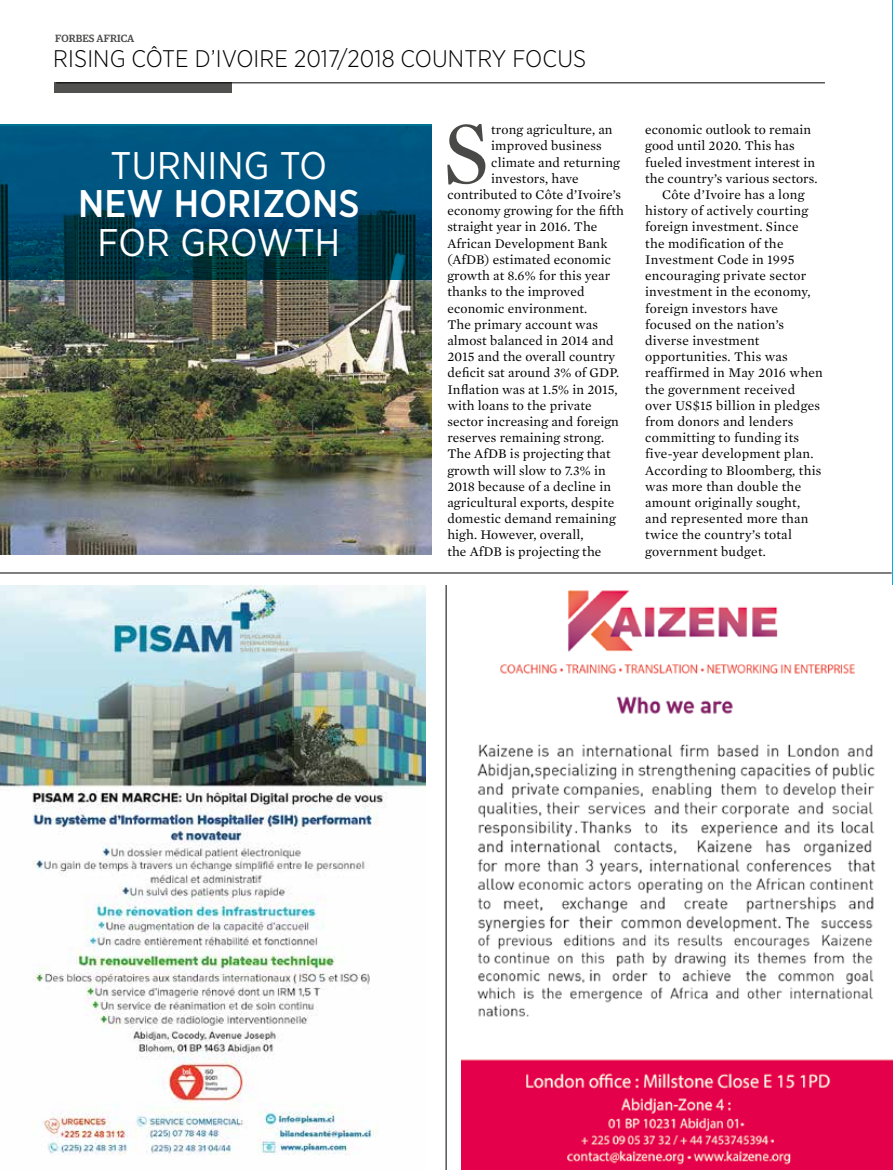
<style>
.page{position:relative;width:893px;height:1170px;background:#fff}
.page>*{position:absolute;margin:0;border:0;box-sizing:border-box;transform-origin:0 0}
.t1{font:89.85px "Mercury Text G1";color:#494948}
.t2{font:38.4px "Gotham Narrow";letter-spacing:.005em;color:#fff}
.t3{font:500 38.4px "Gotham Narrow";letter-spacing:.005em;color:#fff}
.t4{font:300 24px "Gotham Narrow";letter-spacing:.005em;color:#000}
.t5{font:13.5px "Mercury Text G1";letter-spacing:.01em;color:#000}
.t6{font:500 10.5px "Guardian Egyp";letter-spacing:.005em;color:#494948}
</style>
<div class="page">
<div style="left:54px;top:82px;width:178px;height:11px;background:#515150"></div>
<hr style="left:892px;top:0;width:1px;height:1169px;background:#00b0eb">
<hr style="left:56px;top:82px;width:769px;height:1px;background:#000">
<img style="left:0;top:585px;width:425px;height:570px">
<img style="left:461px;top:585px;width:432px;height:584px">
<img style="left:0;top:279px;width:432px;height:275px">
<hr style="left:0;top:572px;width:892px;height:1px;background:#000">
<svg style="left:0;top:124px;width:432px;height:155px;background:#00496b"></svg>
<hr style="left:446px;top:585px;width:1px;height:584px;background:#000">
<p class="t6" style="left:55px;top:30px;width:81px">FORBES AFRICA</p>
<h3 class="t4" style="left:53px;top:44px;width:534px">RISING CÔTE D’IVOIRE 2017/2018 COUNTRY FOCUS</h3>
<h2 class="t2" style="left:111px;top:141px;width:218px">TURNING TO</h2>
<h2 class="t3" style="left:78px;top:179px;width:283px">NEW HORIZONS</h2>
<h2 class="t2" style="left:97px;top:218px;width:244px">FOR GROWTH</h2>
<h1 class="t1" style="left:442px;top:88px;width:49px">S</h1>
<p class="t5" style="left:491px;top:120px;width:123px">trong agriculture, an</p>
<p class="t5" style="left:491px;top:136px;width:112px">improved business</p>
<p class="t5" style="left:491px;top:152px;width:130px">climate and returning</p>
<p class="t5" style="left:491px;top:169px;width:89px">investors, have</p>
<p class="t5" style="left:447px;top:185px;width:175px">contributed to Côte d’Ivoire’s</p>
<p class="t5" style="left:447px;top:201px;width:178px">economy growing for the fifth</p>
<p class="t5" style="left:447px;top:217px;width:152px">straight year in 2016. The</p>
<p class="t5" style="left:447px;top:233px;width:162px">African Development Bank</p>
<p class="t5" style="left:447px;top:250px;width:165px">(AfDB) estimated economic</p>
<p class="t5" style="left:447px;top:266px;width:164px">growth at 8.6% for this year</p>
<p class="t5" style="left:447px;top:282px;width:139px">thanks to the improved</p>
<p class="t5" style="left:447px;top:298px;width:141px">economic environment.</p>
<p class="t5" style="left:447px;top:314px;width:152px">The primary account was</p>
<p class="t5" style="left:447px;top:331px;width:168px">almost balanced in 2014 and</p>
<p class="t5" style="left:447px;top:347px;width:169px">2015 and the overall country</p>
<p class="t5" style="left:447px;top:363px;width:173px">deficit sat around 3% of GDP.</p>
<p class="t5" style="left:447px;top:379px;width:172px">Inflation was at 1.5% in 2015,</p>
<p class="t5" style="left:447px;top:395px;width:146px">with loans to the private</p>
<p class="t5" style="left:447px;top:412px;width:173px">sector increasing and foreign</p>
<p class="t5" style="left:447px;top:428px;width:158px">reserves remaining strong.</p>
<p class="t5" style="left:447px;top:444px;width:165px">The AfDB is projecting that</p>
<p class="t5" style="left:447px;top:460px;width:160px">growth will slow to 7.3% in</p>
<p class="t5" style="left:447px;top:476px;width:165px">2018 because of a decline in</p>
<p class="t5" style="left:447px;top:493px;width:168px">agricultural exports, despite</p>
<p class="t5" style="left:447px;top:509px;width:170px">domestic demand remaining</p>
<p class="t5" style="left:447px;top:525px;width:138px">high. However, overall,</p>
<p class="t5" style="left:447px;top:541px;width:156px">the AfDB is projecting the</p>
<p class="t5" style="left:645px;top:120px;width:167px">economic outlook to remain</p>
<p class="t5" style="left:645px;top:136px;width:151px">good until 2020. This has</p>
<p class="t5" style="left:645px;top:152px;width:171px">fueled investment interest in</p>
<p class="t5" style="left:645px;top:169px;width:174px">the country’s various sectors.</p>
<p class="t5" style="left:662px;top:185px;width:144px">Côte d’Ivoire has a long</p>
<p class="t5" style="left:645px;top:201px;width:164px">history of actively courting</p>
<p class="t5" style="left:645px;top:217px;width:155px">foreign investment. Since</p>
<p class="t5" style="left:645px;top:233px;width:140px">the modification of the</p>
<p class="t5" style="left:645px;top:250px;width:151px">Investment Code in 1995</p>
<p class="t5" style="left:645px;top:266px;width:163px">encouraging private sector</p>
<p class="t5" style="left:645px;top:282px;width:167px">investment in the economy,</p>
<p class="t5" style="left:645px;top:298px;width:134px">foreign investors have</p>
<p class="t5" style="left:645px;top:314px;width:140px">focused on the nation’s</p>
<p class="t5" style="left:645px;top:331px;width:116px">diverse investment</p>
<p class="t5" style="left:645px;top:347px;width:144px">opportunities. This was</p>
<p class="t5" style="left:645px;top:363px;width:179px">reaffirmed in May 2016 when</p>
<p class="t5" style="left:645px;top:379px;width:152px">the government received</p>
<p class="t5" style="left:645px;top:395px;width:176px">over US$15 billion in pledges</p>
<p class="t5" style="left:645px;top:412px;width:150px">from donors and lenders</p>
<p class="t5" style="left:645px;top:428px;width:155px">committing to funding its</p>
<p class="t5" style="left:645px;top:444px;width:170px">five-year development plan.</p>
<p class="t5" style="left:645px;top:460px;width:178px">According to Bloomberg, this</p>
<p class="t5" style="left:645px;top:476px;width:158px">was more than double the</p>
<p class="t5" style="left:645px;top:493px;width:157px">amount originally sought,</p>
<p class="t5" style="left:645px;top:509px;width:165px">and represented more than</p>
<p class="t5" style="left:645px;top:525px;width:148px">twice the country’s total</p>
<p class="t5" style="left:645px;top:541px;width:122px">government budget.</p>
</div>
